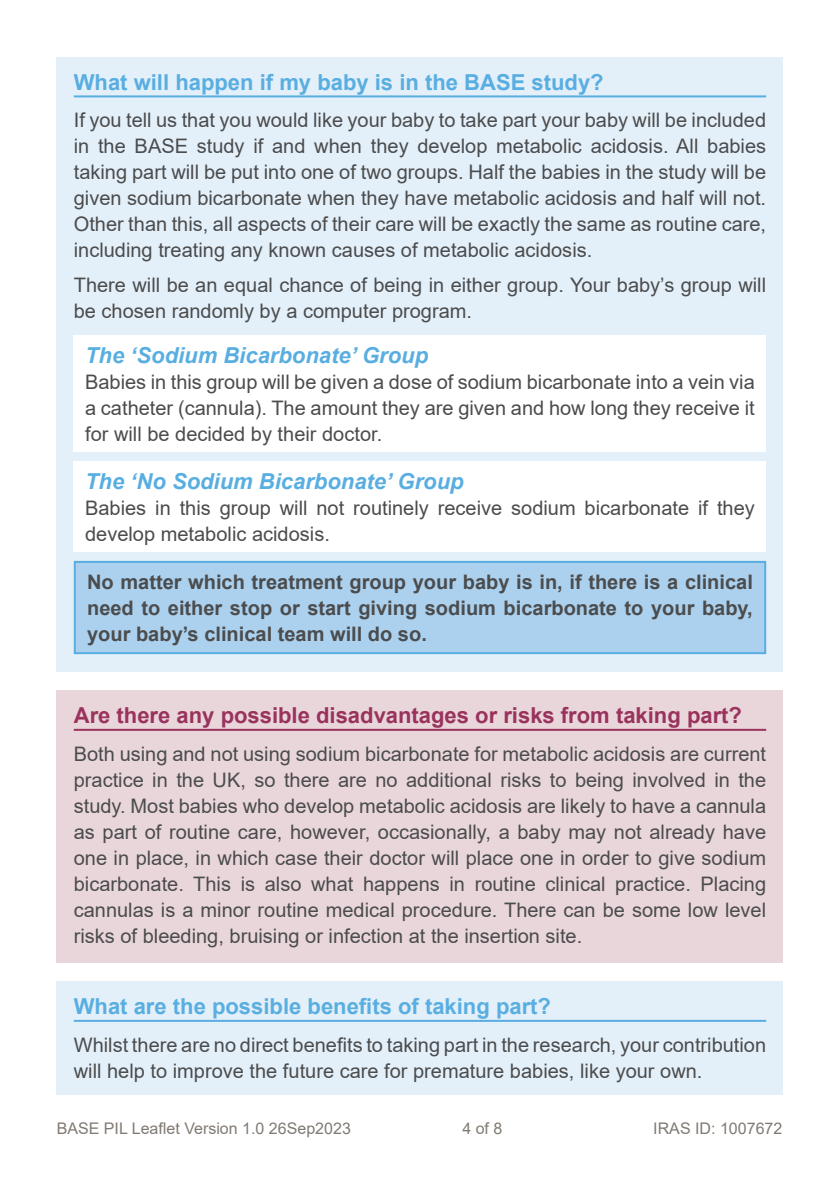
<style>
.page{position:relative;width:840px;height:1191px;background:#fff}
.page>*{position:absolute;margin:0;border:0;box-sizing:border-box;transform-origin:0 0}
.Heading_2{font:700 22px "Arial";color:#59aee1}
.Sub_Heading_1{font:italic 700 22px "Arial";color:#59aee1}
.Heading_2-2{font:700 22px "Arial";color:#99335d}
.t1{font:20px/26px "Arial";color:#4b4c4d;text-align:justify}
.t2{font:700 20px/26px "Arial";color:#4b4c4d;text-align:justify}
.t3{font:16px "Arial";color:#817a73}
</style>
<div class="page">
<div style="left:57px;top:57px;width:725px;height:614px;background:#e4f0f9"></div>
<hr style="left:74px;top:95px;width:691px;height:2px;background:#59aee1">
<div style="left:74px;top:335px;width:691px;height:117px;background:#fff"></div>
<div style="left:74px;top:461px;width:691px;height:91px;background:#fff"></div>
<div style="left:75px;top:562px;width:689px;height:91px;background:#acd1ee"></div>
<div style="left:74px;top:561px;width:691px;height:93px;border:2px solid #59aee1"></div>
<div style="left:57px;top:690px;width:725px;height:272px;background:#e9d6da"></div>
<hr style="left:74px;top:729px;width:691px;height:2px;background:#99335d">
<div style="left:57px;top:981px;width:725px;height:113px;background:#e4f0f9"></div>
<hr style="left:74px;top:1019px;width:691px;height:2px;background:#59aee1">
<p class="Heading_2" style="left:74px;top:66px;width:531px">What will happen if my baby is in the BASE study?</p>
<p class="t1" style="left:74px;top:107px;width:693px">If you tell us that you would like your baby to take part your baby will be included in the BASE study if and when they develop metabolic acidosis. All babies taking part will be put into one of two groups. Half the babies in the study will be given sodium bicarbonate when they have metabolic acidosis and half will not.<br>Other than this, all aspects of their care will be exactly the same as routine care, including treating any known causes of metabolic acidosis.</p>
<p class="t1" style="left:74px;top:271px;width:693px">There will be an equal chance of being in either group. Your baby’s group will be chosen randomly by a computer program.</p>
<p class="Sub_Heading_1" style="left:85px;top:340px;width:344px">The ‘Sodium Bicarbonate’ Group</p>
<p class="t1" style="left:85px;top:369px;width:670px">Babies in this group will be given a dose of sodium bicarbonate into a vein via a catheter (cannula). The amount they are given and how long they receive it for will be decided by their doctor.</p>
<p class="Sub_Heading_1" style="left:85px;top:466px;width:380px">The ‘No Sodium Bicarbonate’ Group</p>
<p class="t1" style="left:85px;top:494px;width:670px">Babies in this group will not routinely receive sodium bicarbonate if they develop metabolic acidosis.</p>
<p class="t2" style="left:87px;top:569px;width:667px">No matter which treatment group your baby is in, if there is a clinical need to either stop or start giving sodium bicarbonate to your baby, your baby’s clinical team will do so.</p>
<p class="Heading_2-2" style="left:74px;top:700px;width:669px">Are there any possible disadvantages or risks from taking part?</p>
<p class="t1" style="left:74px;top:740px;width:693px">Both using and not using sodium bicarbonate for metabolic acidosis are current practice in the UK, so there are no additional risks to being involved in the study. Most babies who develop metabolic acidosis are likely to have a cannula as part of routine care, however, occasionally, a baby may not already have one in place, in which case their doctor will place one in order to give sodium bicarbonate. This is also what happens in routine clinical practice. Placing cannulas is a minor routine medical procedure. There can be some low level risks of bleeding, bruising or infection at the insertion site.</p>
<p class="Heading_2" style="left:74px;top:991px;width:478px">What are the possible benefits of taking part?</p>
<p class="t1" style="left:74px;top:1031px;width:693px">Whilst there are no direct benefits to taking part in the research, your contribution will help to improve the future care for premature babies, like your own.</p>
<p class="t3" style="left:57px;top:1117px;width:295px">BASE PIL Leaflet Version 1.0 26Sep2023</p>
<p class="t3" style="left:462px;top:1117px;width:42px">4of8</p>
<p class="t3" style="left:653px;top:1117px;width:130px">IRAS ID: 1007672</p>
</div>
